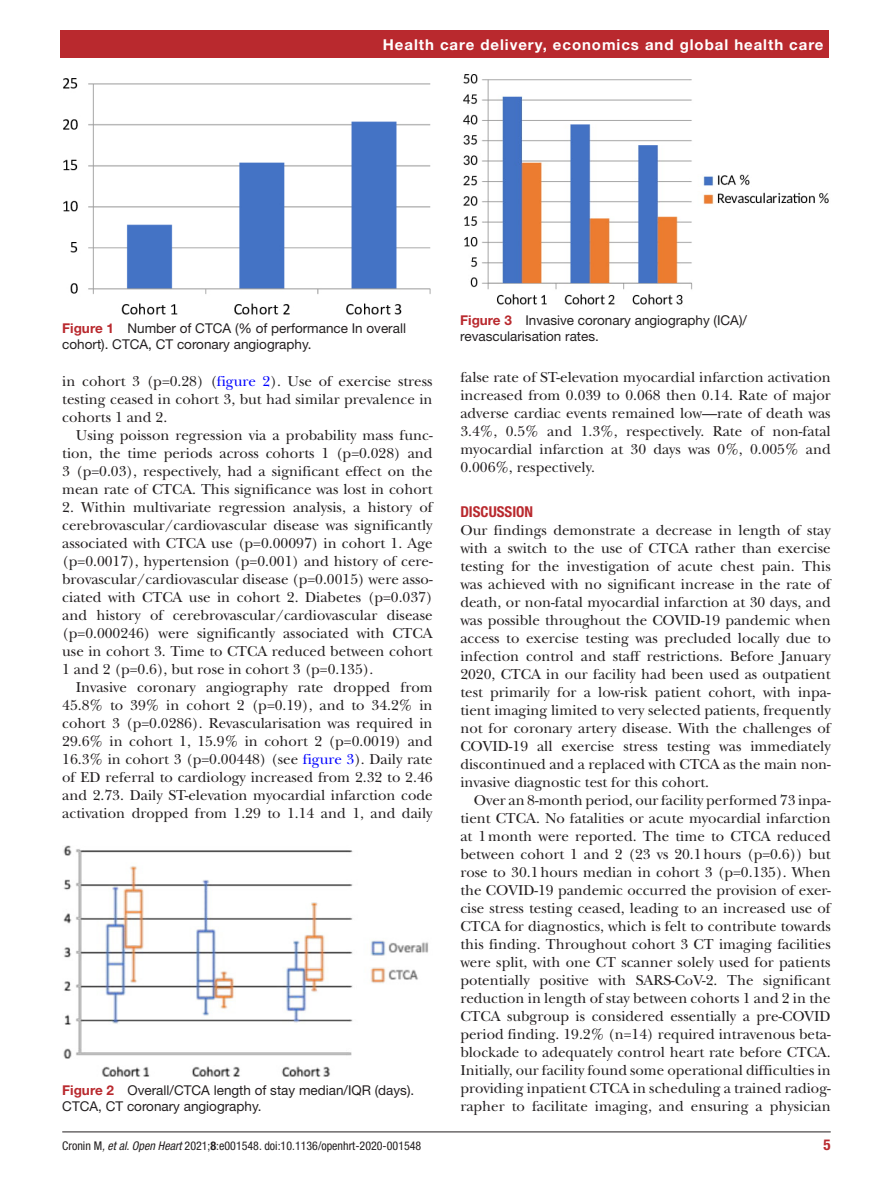
<style>
.page{position:relative;width:893px;height:1191px;background:#fff}
.page>*{position:absolute;margin:0;border:0;box-sizing:border-box;transform-origin:0 0}
.t1{font:15px/18px "New Baskerville";color:#231f20;text-align:justify}
.t2{font:700 15px "Helvetica Neue LT Std";letter-spacing:.065em;color:#fff}
.t3{font:700 condensed 15px "Helvetica Neue LT Std";color:#b9292e}
.t4{font:13.5px/16.2px "Helvetica Neue LT Std";color:#231f20}
.t5{font:condensed 12px "Helvetica Neue LT Std";color:#231f20}
.s1{font-weight:700;color:#b9292e}
.s2{color:#00f}
.s3{font-style:italic}
.s4{font-weight:700}
</style>
<div class="page">
<hr style="left:62px;top:1131px;width:769px;height:1px;background:#231f20">
<div style="left:61px;top:31px;width:768px;height:27px;background:#b9292e"></div>
<img style="left:63px;top:78px;width:368px;height:237px">
<img style="left:63px;top:845px;width:366px;height:232px">
<img style="left:463px;top:74px;width:366px;height:231px">
<p class="t2" style="left:383px;top:35px;width:442px">Health care delivery, economics and global health care</p>
<p class="t4" style="left:62px;top:319px;width:345px"><span class="s1">Figure 1</span> Number of CTCA (% of performance In overall cohort). CTCA, CT coronary angiography.</p>
<p class="t1" style="left:62px;top:372px;width:372px">in cohort 3 (p=0.28) (<span class="s2">figure 2</span>). Use of exercise stress testing ceased in cohort 3, but had similar prevalence in cohorts 1 and 2.</p>
<p class="t1" style="left:62px;top:426px;width:372px;text-indent:14px">Using poisson regression via a probability mass func&shy;tion, the time periods across cohorts 1 (p=0.028) and 3 (p=0.03), respectively, had a significant effect on the mean rate of CTCA. This significance was lost in cohort</p>
<p class="t1" style="left:62px;top:498px;width:372px">2. Within multivariate regression analysis, a history of cerebrovascular/cardiovascular disease was significantly associated with CTCA use (p=0.00097) in cohort 1. Age (p=0.0017), hypertension (p=0.001) and history of cere&shy;brovascular/cardiovascular disease (p=0.0015) were asso&shy;ciated with CTCA use in cohort 2. Diabetes (p=0.037) and history of cerebrovascular/cardiovascular disease (p=0.000246) were significantly associated with CTCA use in cohort 3. Time to CTCA reduced between cohort 1 and 2 (p=0.6), but rose in cohort 3 (p=0.135).</p>
<p class="t1" style="left:62px;top:678px;width:372px;text-indent:14px">Invasive coronary angiography rate dropped from 45.8% to 39% in cohort 2 (p=0.19), and to 34.2% in cohort 3 (p=0.0286). Revascularisation was required in 29.6% in cohort 1, 15.9% in cohort 2 (p=0.0019) and 16.3% in cohort 3 (p=0.00448) (see <span class="s2">figure 3</span>). Daily rate of ED referral to cardiology increased from 2.32 to 2.46 and 2.73. Daily ST-elevation myocardial infarction code activation dropped from 1.29 to 1.14 and 1, and daily</p>
<p class="t4" style="left:62px;top:1081px;width:354px"><span class="s1">Figure 2</span> Overall/CTCA length of stay median/IQR (days).<br>CTCA, CT coronary angiography.</p>
<p class="t4" style="left:460px;top:312px;width:288px"><span class="s1">Figure 3</span> Invasive coronary angiography (ICA)/ revascularisation rates.</p>
<p class="t1" style="left:460px;top:368px;width:372px">false rate of ST-elevation myocardial infarction activation increased from 0.039 to 0.068 then 0.14. Rate of major adverse cardiac events remained low—rate of death was 3.4%, 0.5% and 1.3%, respectively. Rate of non-fatal myocardial infarction at 30 days was 0%, 0.005% and 0.006%, respectively.</p>
<p class="t3" style="left:460px;top:502px;width:74px">DISCUSSION</p>
<p class="t1" style="left:460px;top:521px;width:372px">Our findings demonstrate a decrease in length of stay with a switch to the use of CTCA rather than exercise testing for the investigation of acute chest pain. This was achieved with no significant increase in the rate of death, or non-fatal myocardial infarction at 30 days, and was possible throughout the COVID-19 pandemic when access to exercise testing was precluded locally due to infection control and staff restrictions. Before January 2020, CTCA in our facility had been used as outpatient test primarily for a low-risk patient cohort, with inpa&shy;tient imaging limited to very selected patients, frequently not for coronary artery disease. With the challenges of COVID-19 all exercise stress testing was immediately discontinued and a replaced with CTCA as the main non&shy;invasive diagnostic test for this cohort.</p>
<p class="t1" style="left:460px;top:791px;width:372px;text-indent:14px">Over an 8-month period, our facility performed 73 inpa&shy;tient CTCA. No fatalities or acute myocardial infarction at 1month were reported. The time to CTCA reduced between cohort 1 and 2 (23 vs 20.1hours (p=0.6)) but rose to 30.1hours median in cohort 3 (p=0.135). When the COVID-19 pandemic occurred the provision of exer&shy;cise stress testing ceased, leading to an increased use of CTCA for diagnostics, which is felt to contribute towards this finding. Throughout cohort 3 CT imaging facilities were split, with one CT scanner solely used for patients potentially positive with SARS-CoV-2. The significant reduction in length of stay between cohorts 1 and 2 in the CTCA subgroup is considered essentially a pre-COVID period finding. 19.2% (n=14) required intravenous beta&shy;blockade to adequately control heart rate before CTCA.<br>Initially, our facility found some operational difficulties in providing inpatient CTCA in scheduling a trained radiog&shy;rapher to facilitate imaging, and ensuring a physician</p>
<p class="t5" style="left:62px;top:1139px;width:361px">Cronin M<span class="s3">, et al. Open Heart</span> 2021;<span class="s4">8</span>:e001548. doi:10.1136/openhrt-2020-001548</p>
<p class="t3" style="left:823px;top:1135px;width:9px">5</p>
</div>
